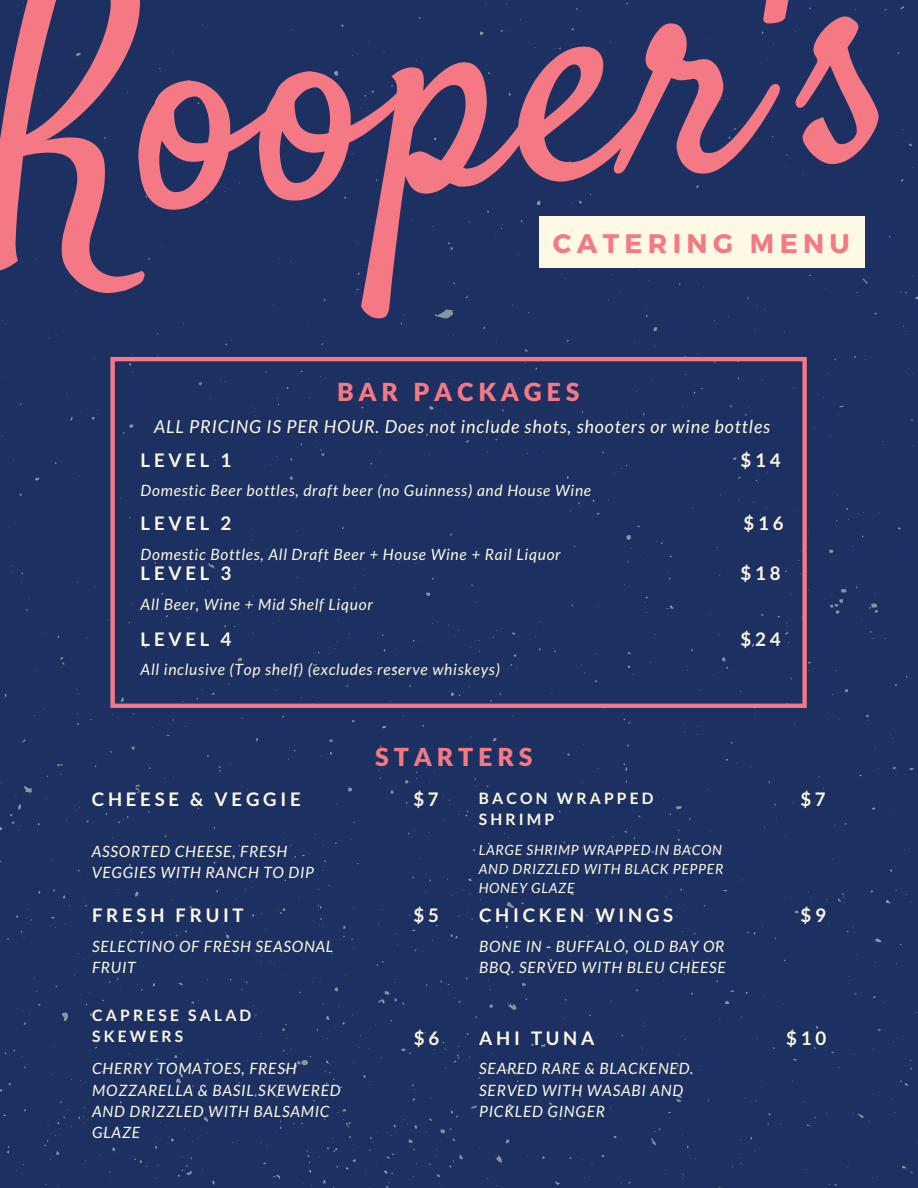
<style>
.page{position:relative;width:918px;height:1188px;background:#1c3161}
.page>*{position:absolute;margin:0;border:0;box-sizing:border-box;transform-origin:0 0}
.t1{font:307.5px "Satisfy";color:#f47984}
.t2{font:700 26.85px "Montserrat";letter-spacing:.2em;color:#f47984}
.t3{font:900 24.9px "Lato Latin";letter-spacing:.2em;color:#f47984}
.t4{font:700 18.75px "Lato";letter-spacing:.2em;color:#fef9e4}
.t5{font:italic 18px "Lato";letter-spacing:.05em;color:#fef9e4}
.t6{font:italic 15.6px/21.3px "Lato";letter-spacing:.05em;color:#fef9e4}
.t7{font:700 15.6px/21.3px "Lato";letter-spacing:.2em;color:#fef9e4}
.t8{font:italic 14.1px/19.2px "Lato";letter-spacing:.05em;color:#fef9e4;text-align:justify}
</style>
<div class="page">
<div style="left:110px;top:357px;width:697px;height:351px;background:#1c3161"></div>
<div style="left:539px;top:217px;width:326px;height:51px;background:#fef9e4"></div>
<p class="t1" style="left:-29px;top:-71px;width:917px;rotate:-4deg">Koopers</p>
<p class="t2" style="left:553px;top:226px;width:299px">CATERING MENU</p>
<p class="t3" style="left:337px;top:381px;width:244px">BAR PACKAGES</p>
<p class="t5" style="left:154px;top:415px;width:618px">ALL PRICING IS PER HOUR. Does not include shots, shooters or wine bottles</p>
<p class="t4" style="left:141px;top:448px;width:92px">LEVEL 1</p>
<p class="t6" style="left:141px;top:479px;width:452px">Domestic Beer bottles, draft beer (no Guinness) and House Wine</p>
<p class="t4" style="left:141px;top:512px;width:92px">LEVEL 2</p>
<p class="t6" style="left:141px;top:543px;width:422px">Domestic Bottles, All Draft Beer + House Wine + Rail Liquor</p>
<p class="t4" style="left:141px;top:562px;width:92px">LEVEL 3</p>
<p class="t6" style="left:141px;top:593px;width:234px">All Beer, Wine + Mid Shelf Liquor</p>
<p class="t4" style="left:141px;top:628px;width:92px">LEVEL 4</p>
<p class="t6" style="left:141px;top:659px;width:361px">All inclusive (Top shelf) (excludes reserve whiskeys)</p>
<p class="t4" style="left:741px;top:448px;width:41px">$14</p>
<p class="t4" style="left:744px;top:512px;width:41px">$16</p>
<p class="t4" style="left:741px;top:562px;width:41px">$18</p>
<p class="t4" style="left:741px;top:628px;width:41px">$24</p>
<p class="t4" style="left:92px;top:787px;width:211px">CHEESE &amp; VEGGIE</p>
<p class="t6" style="left:92px;top:840px;width:224px">ASSORTED CHEESE, FRESH<br>VEGGIES WITH RANCH TO DIP</p>
<p class="t4" style="left:92px;top:904px;width:153px">FRESH FRUIT</p>
<p class="t6" style="left:92px;top:935px;width:243px">SELECTINO OF FRESH SEASONAL<br>FRUIT</p>
<p class="t7" style="left:92px;top:1004px;width:161px">CAPRESE SALAD<br>SKEWERS</p>
<p class="t6" style="left:92px;top:1058px;width:250px">CHERRY TOMATOES, FRESH<br>MOZZARELLA &amp; BASIL SKEWERED<br>AND DRIZZLED WITH BALSAMIC<br>GLAZE</p>
<p class="t3" style="left:375px;top:746px;width:159px">STARTERS</p>
<p class="t4" style="left:413px;top:787px;width:27px">$7</p>
<p class="t7" style="left:479px;top:787px;width:176px">BACON WRAPPED<br>SHRIMP</p>
<p class="t8" style="left:479px;top:840px;width:246px">LARGE SHRIMP WRAPPED IN BACON AND DRIZZLED WITH BLACK PEPPER HONEY GLAZE</p>
<p class="t4" style="left:414px;top:904px;width:27px">$5</p>
<p class="t4" style="left:479px;top:904px;width:196px">CHICKEN WINGS</p>
<p class="t6" style="left:479px;top:935px;width:248px">BONE IN - BUFFALO, OLD BAY OR<br>BBQ. SERVED WITH BLEU CHEESE</p>
<p class="t4" style="left:414px;top:1026px;width:27px">$6</p>
<p class="t4" style="left:479px;top:1027px;width:117px">AHI TUNA</p>
<p class="t6" style="left:479px;top:1058px;width:216px">SEARED RARE &amp; BLACKENED.<br>SERVED WITH WASABI AND<br>PICKLED GINGER</p>
<p class="t4" style="left:800px;top:787px;width:27px">$7</p>
<p class="t4" style="left:801px;top:904px;width:27px">$9</p>
<p class="t4" style="left:786px;top:1027px;width:41px">$10</p>
</div>
